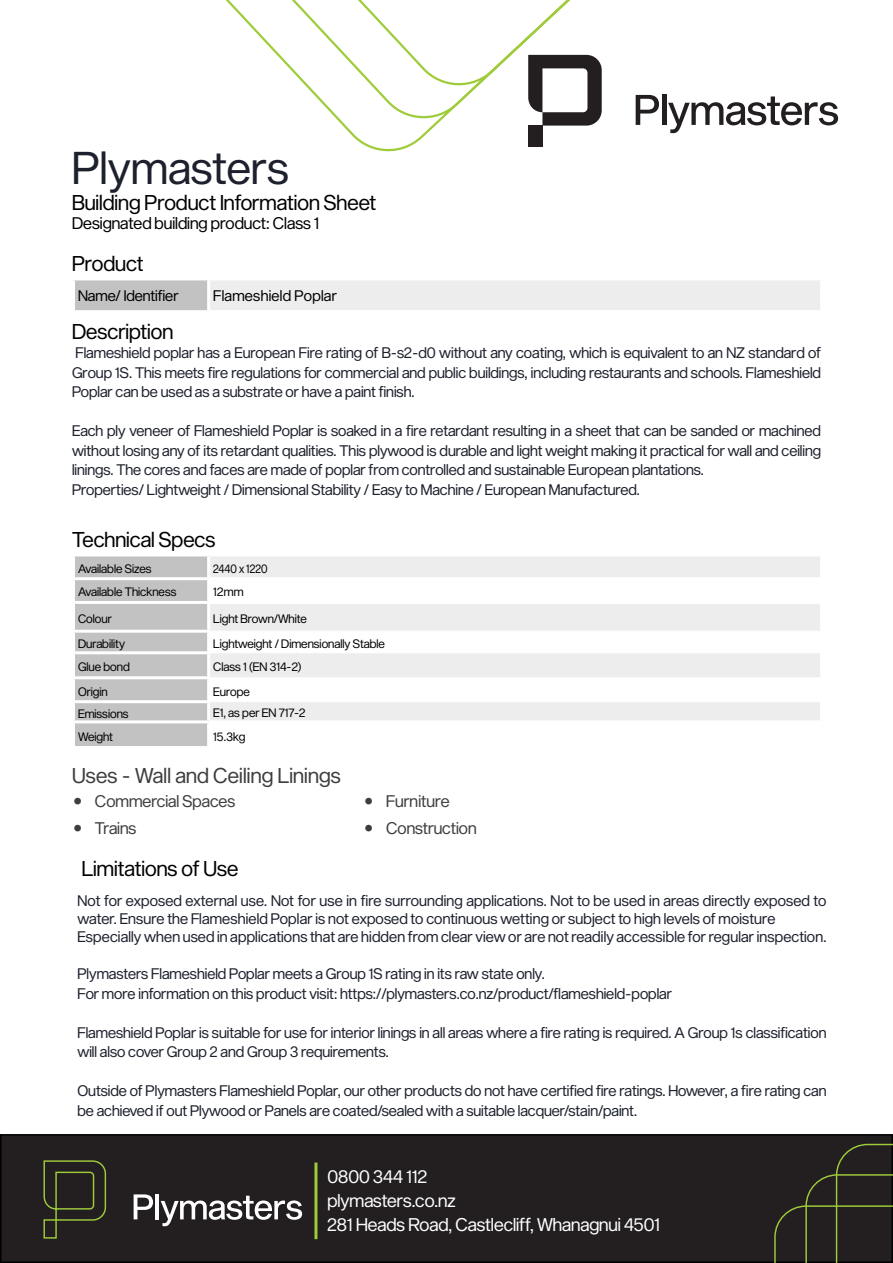
<style>
.page{position:relative;width:893px;height:1263px;background:#fff}
.page>*{position:absolute;margin:0;border:0;box-sizing:border-box;transform-origin:0 0}
.t1{font:45px "Sequel Sans Book Disp";letter-spacing:.01em;color:#1d212d}
.t2{font:21px "Sequel Sans Book Disp";color:#000}
.t3{font:21px "Sequel Sans Book Disp";letter-spacing:.01em;color:#3e3e3f}
.t4{font:18px "Sequel Sans Book Disp";color:#fff}
.t5{font:16.5px "Sequel Sans Book Disp";color:#3e3e3f}
.t6{font:16.5px "Sequel Sans Book Disp";color:#000}
.t7{font:15px/19.5px "Sequel Sans Book Disp";color:#1d212d}
.main_table_style{font:15px "Sequel Sans Book Disp";letter-spacing:.02em;color:#000}
.main_table_style-2{font:15px "Sequel Sans Book Disp";color:#000}
.main_table_style-3{font:12px "Sequel Sans Book Disp";color:#000}
.main_table_style-4{font:12px "Sequel Sans Book Disp";color:#000;scale:.9 1}
</style>
<div class="page">
<svg style="left:636px;top:95px;width:23px;height:30px"></svg>
<hr style="left:662px;top:94px;width:4px;height:31px;background:#231f20">
<svg style="left:668px;top:96px;width:170px;height:37px"></svg>
<svg style="left:225px;top:0;width:318px;height:152px"></svg>
<svg style="left:254px;top:0;width:348px;height:126px"></svg>
<div style="left:1px;top:1135px;width:891px;height:127px;background:#231f20"></div>
<div style="left:0;top:1134px;width:893px;height:129px;border:2px solid #000"></div>
<svg style="left:134px;top:1194px;width:19px;height:25px"></svg>
<hr style="left:156px;top:1194px;width:3px;height:25px;background:#fff">
<svg style="left:161px;top:1196px;width:141px;height:30px"></svg>
<div style="left:43px;top:1219px;width:14px;height:19px;border:1px solid #9fcc3b"></div>
<svg style="left:43px;top:1160px;width:64px;height:61px"></svg>
<hr style="left:314px;top:1162px;width:3px;height:77px;background:#9ecb3a">
<svg style="left:773px;top:1143px;width:120px;height:120px"></svg>
<div style="left:74px;top:279px;width:135px;height:33px;background:#c2c2c2"></div>
<div style="left:209px;top:279px;width:613px;height:33px;background:#ededed"></div>
<hr style="left:72px;top:277px;width:137px;height:3px;background:#fff">
<hr style="left:72px;top:280px;width:3px;height:30px;background:#fff">
<hr style="left:209px;top:277px;width:614px;height:3px;background:#fff">
<hr style="left:207px;top:280px;width:3px;height:30px;background:#fff">
<hr style="left:820px;top:280px;width:3px;height:30px;background:#fff">
<hr style="left:72px;top:310px;width:137px;height:3px;background:#fff">
<hr style="left:209px;top:310px;width:614px;height:3px;background:#fff">
<div style="left:75px;top:556px;width:132px;height:190px;background:#c2c2c2"></div>
<svg style="left:210px;top:557px;width:610px;height:163px;fill:#ededed"></svg>
<div style="left:209px;top:579px;width:613px;height:23px;background:#fff"></div>
<hr style="left:210px;top:631px;width:610px;height:1px;background:#fff">
<hr style="left:209px;top:577px;width:614px;height:3px;background:#fff">
<hr style="left:72px;top:577px;width:137px;height:3px;background:#fff">
<hr style="left:72px;top:601px;width:137px;height:3px;background:#fff">
<hr style="left:72px;top:630px;width:138px;height:3px;background:#fff">
<hr style="left:72px;top:651px;width:138px;height:3px;background:#fff">
<hr style="left:72px;top:676px;width:138px;height:3px;background:#fff">
<hr style="left:72px;top:700px;width:138px;height:3px;background:#fff">
<hr style="left:72px;top:720px;width:137px;height:3px;background:#fff">
<hr style="left:210px;top:652px;width:610px;height:1px;background:#fff">
<hr style="left:210px;top:677px;width:610px;height:1px;background:#fff">
<hr style="left:210px;top:701px;width:610px;height:1px;background:#fff">
<hr style="left:209px;top:601px;width:614px;height:3px;background:#fff">
<p class="t1" style="left:72px;top:135px;width:218px">Plymasters</p>
<p class="t2" style="left:72px;top:187px;width:306px">Building Product Information Sheet</p>
<p class="t6" style="left:72px;top:212px;width:249px">Designated building product: Class 1</p>
<p class="t2" style="left:72px;top:249px;width:73px">Product</p>
<p class="main_table_style-2" style="left:78px;top:285px;width:102px">Name/ Identifier</p>
<p class="main_table_style" style="left:213px;top:285px;width:125px">Flameshield Poplar</p>
<p class="t2" style="left:72px;top:316px;width:103px">Description</p>
<p class="t7" style="left:72px;top:344px;width:750px;text-align:justify">Flameshield poplar has a European Fire rating of B-s2-d0 without any coating, which is equivalent to an NZ standard of Group 1S. This meets fire regulations for commercial and public buildings, including restaurants and schools. Flameshield Poplar can be used as a substrate or have a paint finish.</p>
<p class="t7" style="left:72px;top:422px;width:750px;text-align:justify">Each ply veneer of Flameshield Poplar is soaked in a fire retardant resulting in a sheet that can be sanded or machined without losing any of its retardant qualities. This plywood is durable and light weight making it practical for wall and ceiling linings. The cores and faces are made of poplar from controlled and sustainable European plantations.</p>
<p class="t7" style="left:72px;top:480px;width:569px">Properties/ Lightweight / Dimensional Stability / Easy to Machine / European Manufactured.</p>
<p class="t2" style="left:72px;top:525px;width:145px">Technical Specs</p>
<p class="main_table_style-3" style="left:78px;top:560px;width:75px">Available Sizes</p>
<p class="main_table_style-4" style="left:213px;top:560px;width:62px">2440 x 1220</p>
<p class="main_table_style-3" style="left:78px;top:584px;width:100px">Available Thickness</p>
<p class="main_table_style-3" style="left:213px;top:584px;width:32px">12mm</p>
<p class="main_table_style-3" style="left:78px;top:610px;width:35px">Colour</p>
<p class="main_table_style-3" style="left:213px;top:610px;width:95px">Light Brown/White</p>
<p class="main_table_style-3" style="left:78px;top:635px;width:49px">Durability</p>
<p class="main_table_style-3" style="left:213px;top:635px;width:173px">Lightweight / Dimensionally Stable</p>
<p class="main_table_style-3" style="left:78px;top:658px;width:53px">Glue bond</p>
<p class="main_table_style-3" style="left:213px;top:658px;width:90px">Class 1 (EN 314-2)</p>
<p class="main_table_style-3" style="left:78px;top:683px;width:31px">Origin</p>
<p class="main_table_style-3" style="left:213px;top:683px;width:38px">Europe</p>
<p class="main_table_style-3" style="left:78px;top:705px;width:52px">Emissions</p>
<p class="main_table_style-3" style="left:213px;top:704px;width:94px">E1, as per EN 717-2</p>
<p class="main_table_style-3" style="left:78px;top:728px;width:37px">Weight</p>
<p class="main_table_style-3" style="left:213px;top:728px;width:34px">15.3kg</p>
<p class="t3" style="left:72px;top:760px;width:270px">Uses - Wall and Ceiling Linings</p>
<p class="t5" style="left:74px;top:789px;width:163px">• Commercial Spaces</p>
<p class="t5" style="left:74px;top:816px;width:64px">• Trains</p>
<p class="t2" style="left:82px;top:853px;width:158px">Limitations of Use</p>
<p class="t5" style="left:365px;top:789px;width:86px">• Furniture</p>
<p class="t5" style="left:365px;top:816px;width:113px">• Construction</p>
<p class="t7" style="left:77px;top:892px;width:750px;line-height:18px">Not for exposed external use. Not for use in fire surrounding applications. Not to be used in areas directly exposed to water. Ensure the Flameshield Poplar is not exposed to continuous wetting or subject to high levels of moisture</p>
<p class="t7" style="left:77px;top:927px;width:750px">Especially when used in applications that are hidden from clear view or are not readily accessible for regular inspection.</p>
<p class="t7" style="left:77px;top:965px;width:469px">Plymasters Flameshield Poplar meets a Group 1S rating in its raw state only.</p>
<p class="t7" style="left:77px;top:984px;width:596px">For more information on this product visit: https://plymasters.co.nz/product/flameshield-poplar</p>
<p class="t7" style="left:77px;top:1023px;width:750px">Flameshield Poplar is suitable for use for interior linings in all areas where a fire rating is required. A Group 1s classification will also cover Group 2 and Group 3 requirements.</p>
<p class="t7" style="left:77px;top:1082px;width:750px">Outside of Plymasters Flameshield Poplar, our other products do not have certified fire ratings. However, a fire rating can be achieved if out Plywood or Panels are coated/sealed with a suitable lacquer/stain/paint.</p>
<p class="t4" style="left:327px;top:1164px;width:101px">0800 344 112</p>
<p class="t4" style="left:327px;top:1188px;width:130px">plymasters.co.nz</p>
<p class="t4" style="left:327px;top:1212px;width:334px">281 Heads Road, Castlecliff, Whanagnui 4501</p>
</div>
